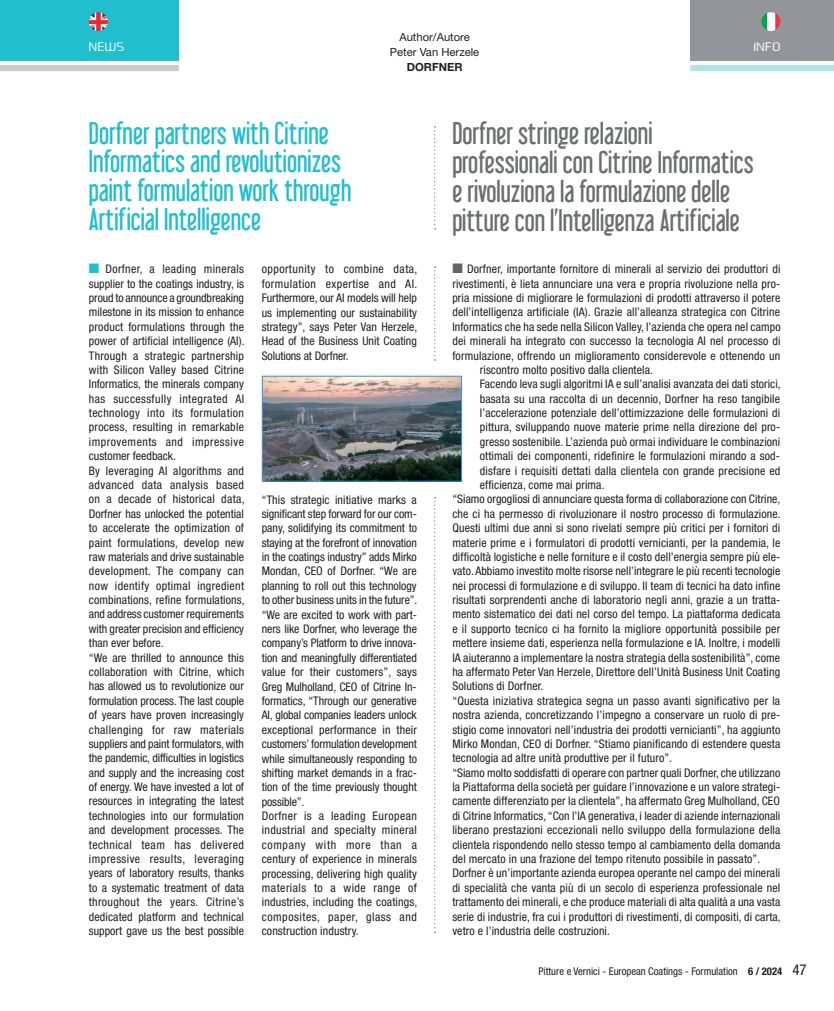
<style>
.page{position:relative;width:834px;height:1011px;background:#fff}
.page>*{position:absolute;margin:0;border:0;box-sizing:border-box;transform-origin:0 0}
.t1{font:27.5px/28.8px "Libel Suit";color:#6c6d70}
.t2{font:27.5px/28.8px "Libel Suit";color:#21bece}
.t3{font:12.5px "Ea Designer";letter-spacing:.025em;color:#fff}
.t4{font:condensed 11.88px/14.4px "Helvetica Neue";letter-spacing:.01em;color:#231f20}
.t5{font:11.25px/15px "Helvetica Neue";color:#231f20;text-align:center}
.t6{font:700 11.25px "Helvetica Neue";color:#231f20}
.t7{font:condensed 10.62px "Helvetica Neue";color:#231f20}
.s1{color:#21bece}
.s2{color:#636366}
.s3{font-weight:700}
.s4{font-size:15px}
</style>
<div class="page">
<svg style="left:434px;top:126px;width:1px;height:103px"></svg>
<svg style="left:434px;top:266px;width:1px;height:94px"></svg>
<svg style="left:434px;top:497px;width:1px;height:436px"></svg>
<img style="left:264px;top:378px;width:196px;height:102px">
<div style="left:262px;top:376px;width:200px;height:106px;border:1px solid #4194d0"></div>
<div style="left:0;top:0;width:179px;height:61px;background:#21bece"></div>
<img style="left:89px;top:12px;width:19px;height:19px;border-radius:9px">
<div style="left:0;top:65px;width:179px;height:6px;background:#cacbcd"></div>
<div style="left:690px;top:0;width:143px;height:61px;background:#939598"></div>
<div style="left:690px;top:65px;width:143px;height:6px;background:#b3e1e9"></div>
<img style="left:761px;top:12px;width:19px;height:19px;border-radius:9px">
<p class="t5" style="left:390px;top:29px;width:91px">Author/Autore<br>Peter Van Herzele</p>
<p class="t6" style="left:407px;top:60px;width:57px">DORFNER</p>
<p class="t3" style="left:89px;top:40px;width:37px">NEWS</p>
<p class="t3" style="left:753px;top:40px;width:28px">INFO</p>
<h1 class="t2" style="left:89px;top:118px;width:264px">Dorfner partners with Citrine<br>Informatics and revolutionizes paint formulation work through<br>Artificial Intelligence</h1>
<h1 class="t1" style="left:452px;top:119px;width:303px">Dorfner stringe relazioni professionali con Citrine Informatics e rivoluziona la formulazione delle pitture con l’Intelligenza Artificiale</h1>
<p class="t4" style="left:89px;top:262px;width:157px"><span class="s1">■</span> Dorfner, a leading minerals supplier to the coatings industry, is proud to announce a groundbreaking milestone in its mission to enhance product formulations through the power of artificial intelligence (AI).<br>Through a strategic partnership with Silicon Valley based Citrine Informatics, the minerals company has successfully integrated AI technology into its formulation process, resulting in remarkable improvements and impressive customer feedback.<br>By leveraging AI algorithms and advanced data analysis based on a decade of historical data, Dorfner has unlocked the potential to accelerate the optimization of paint formulations, develop new raw materials and drive sustainable development. The company can now identify optimal ingredient combinations, refine formulations, and address customer requirements with greater precision and efficiency than ever before.<br>“We are thrilled to announce this collaboration with Citrine, which has allowed us to revolutionize our formulation process. The last couple of years have proven increasingly challenging for raw materials suppliers and paint formulators, with the pandemic, difficulties in logistics and supply and the increasing cost of energy. We have invested a lot of resources in integrating the latest technologies into our formulation and development processes. The technical team has delivered impressive results, leveraging years of laboratory results, thanks to a systematic treatment of data throughout the years. Citrine’s dedicated platform and technical support gave us the best possible</p>
<p class="t4" style="left:262px;top:262px;width:157px;text-align:justify">opportunity to combine data, formulation expertise and AI.<br>Furthermore, our AI models will help us implementing our sustainability strategy”, says Peter Van Herzele, Head of the Business Unit Coating Solutions at Dorfner.</p>
<p class="t4" style="left:262px;top:492px;width:157px">“This strategic initiative marks a significant step forward for our com&shy;pany, solidifying its commitment to staying at the forefront of innovation in the coatings industry” adds Mirko Mondan, CEO of Dorfner. “We are planning to roll out this technology to other business units in the future”. “We are excited to work with part&shy;ners like Dorfner, who leverage the company’s Platform to drive innova&shy;tion and meaningfully differentiated value for their customers”, says Greg Mulholland, CEO of Citrine In&shy;formatics, “Through our generative AI, global companies leaders unlock exceptional performance in their customers’ formulation development while simultaneously responding to shifting market demands in a frac&shy;tion of the time previously thought possible”.<br>Dorfner is a leading European industrial and specialty mineral company with more than a century of experience in minerals processing, delivering high quality materials to a wide range of industries, including the coatings, composites, paper, glass and construction industry.</p>
<p class="t4" style="left:452px;top:262px;width:330px"><span class="s2">■</span> Dorfner, importante fornitore di minerali al servizio dei produttori di</p>
<p class="t4" style="left:452px;top:276px;width:329px">rivestimenti, è lieta annunciare una vera e propria rivoluzione nella pro-</p>
<p class="t4" style="left:452px;top:290px;width:329px">pria missione di migliorare le formulazioni di prodotti attraverso il potere</p>
<p class="t4" style="left:452px;top:305px;width:329px">dell’intelligenza artificiale (IA). Grazie all’alleanza strategica con Citrine</p>
<p class="t4" style="left:452px;top:319px;width:330px">Informatics che ha sede nella Silicon Valley, l’azienda che opera nel campo</p>
<p class="t4" style="left:452px;top:334px;width:329px">dei minerali ha integrato con successo la tecnologia AI nel processo di</p>
<p class="t4" style="left:452px;top:348px;width:329px">formulazione, offrendo un miglioramento considerevole e ottenendo un</p>
<p class="t4" style="left:480px;top:362px;width:175px">riscontro molto positivo dalla clientela.</p>
<p class="t4" style="left:480px;top:377px;width:302px">Facendo leva sugli algoritmi IA e sull’analisi avanzata dei dati storici,</p>
<p class="t4" style="left:480px;top:391px;width:302px">basata su una raccolta di un decennio, Dorfner ha reso tangibile</p>
<p class="t4" style="left:480px;top:405px;width:302px">l’accelerazione potenziale dell’ottimizzazione delle formulazioni di</p>
<p class="t4" style="left:480px;top:420px;width:302px">pittura, sviluppando nuove materie prime nella direzione del pro-</p>
<p class="t4" style="left:480px;top:434px;width:302px">gresso sostenibile. L’azienda può ormai individuare le combinazioni</p>
<p class="t4" style="left:480px;top:449px;width:302px">ottimali dei componenti, ridefinire le formulazioni mirando a sod-</p>
<p class="t4" style="left:480px;top:463px;width:302px">disfare i requisiti dettati dalla clientela con grande precisione ed</p>
<p class="t4" style="left:480px;top:477px;width:126px">efficienza, come mai prima.</p>
<p class="t4" style="left:452px;top:492px;width:329px">“Siamo orgogliosi di annunciare questa forma di collaborazione con Citrine,</p>
<p class="t4" style="left:452px;top:506px;width:330px">che ci ha permesso di rivoluzionare il nostro processo di formulazione.</p>
<p class="t4" style="left:452px;top:520px;width:329px">Questi ultimi due anni si sono rivelati sempre più critici per i fornitori di</p>
<p class="t4" style="left:452px;top:535px;width:329px">materie prime e i formulatori di prodotti vernicianti, per la pandemia, le</p>
<p class="t4" style="left:452px;top:549px;width:329px">difficoltà logistiche e nelle forniture e il costo dell’energia sempre più ele-</p>
<p class="t4" style="left:452px;top:564px;width:329px">vato. Abbiamo investito molte risorse nell’integrare le più recenti tecnologie</p>
<p class="t4" style="left:452px;top:578px;width:329px">nei processi di formulazione e di sviluppo. Il team di tecnici ha dato infine</p>
<p class="t4" style="left:452px;top:592px;width:329px">risultati sorprendenti anche di laboratorio negli anni, grazie a un tratta-</p>
<p class="t4" style="left:452px;top:607px;width:329px">mento sistematico dei dati nel corso del tempo. La piattaforma dedicata</p>
<p class="t4" style="left:452px;top:621px;width:329px">e il supporto tecnico ci ha fornito la migliore opportunità possibile per</p>
<p class="t4" style="left:452px;top:636px;width:329px">mettere insieme dati, esperienza nella formulazione e IA. Inoltre, i modelli</p>
<p class="t4" style="left:452px;top:650px;width:329px">IA aiuteranno a implementare la nostra strategia della sostenibilità”, come</p>
<p class="t4" style="left:452px;top:664px;width:329px">ha affermato Peter Van Herzele, Direttore dell’Unità Business Unit Coating</p>
<p class="t4" style="left:452px;top:679px;width:92px">Solutions di Dorfner.</p>
<p class="t4" style="left:452px;top:693px;width:329px">“Questa iniziativa strategica segna un passo avanti significativo per la</p>
<p class="t4" style="left:452px;top:707px;width:329px">nostra azienda, concretizzando l’impegno a conservare un ruolo di pre-</p>
<p class="t4" style="left:452px;top:722px;width:329px">stigio come innovatori nell’industria dei prodotti vernicianti”, ha aggiunto</p>
<p class="t4" style="left:452px;top:736px;width:329px">Mirko Mondan, CEO di Dorfner. “Stiamo pianificando di estendere questa</p>
<p class="t4" style="left:452px;top:751px;width:221px">tecnologia ad altre unità produttive per il futuro”.</p>
<p class="t4" style="left:452px;top:765px;width:329px">“Siamo molto soddisfatti di operare con partner quali Dorfner, che utilizzano</p>
<p class="t4" style="left:452px;top:779px;width:329px">la Piattaforma della società per guidare l’innovazione e un valore strategi-</p>
<p class="t4" style="left:452px;top:794px;width:329px">camente differenziato per la clientela”, ha affermato Greg Mulholland, CEO</p>
<p class="t4" style="left:452px;top:808px;width:329px">di Citrine Informatics, “Con l’IA generativa, i leader di aziende internazionali</p>
<p class="t4" style="left:452px;top:822px;width:329px">liberano prestazioni eccezionali nello sviluppo della formulazione della</p>
<p class="t4" style="left:452px;top:837px;width:329px">clientela rispondendo nello stesso tempo al cambiamento della domanda</p>
<p class="t4" style="left:452px;top:851px;width:309px">del mercato in una frazione del tempo ritenuto possibile in passato”.</p>
<p class="t4" style="left:452px;top:866px;width:329px">Dorfner è un’importante azienda europea operante nel campo dei minerali</p>
<p class="t4" style="left:452px;top:880px;width:329px">di specialità che vanta più di un secolo di esperienza professionale nel</p>
<p class="t4" style="left:452px;top:894px;width:329px">trattamento dei minerali, e che produce materiali di alta qualità a una vasta</p>
<p class="t4" style="left:452px;top:909px;width:330px">serie di industrie, fra cui i produttori di rivestimenti, di compositi, di carta,</p>
<p class="t4" style="left:452px;top:923px;width:159px">vetro e l’industria delle costruzioni.</p>
<p class="t7" style="left:538px;top:965px;width:270px">Pitture e Vernici - European Coatings - Formulation <span class="s3">6 / 2024</span> <span class="s4">47</span></p>
</div>
